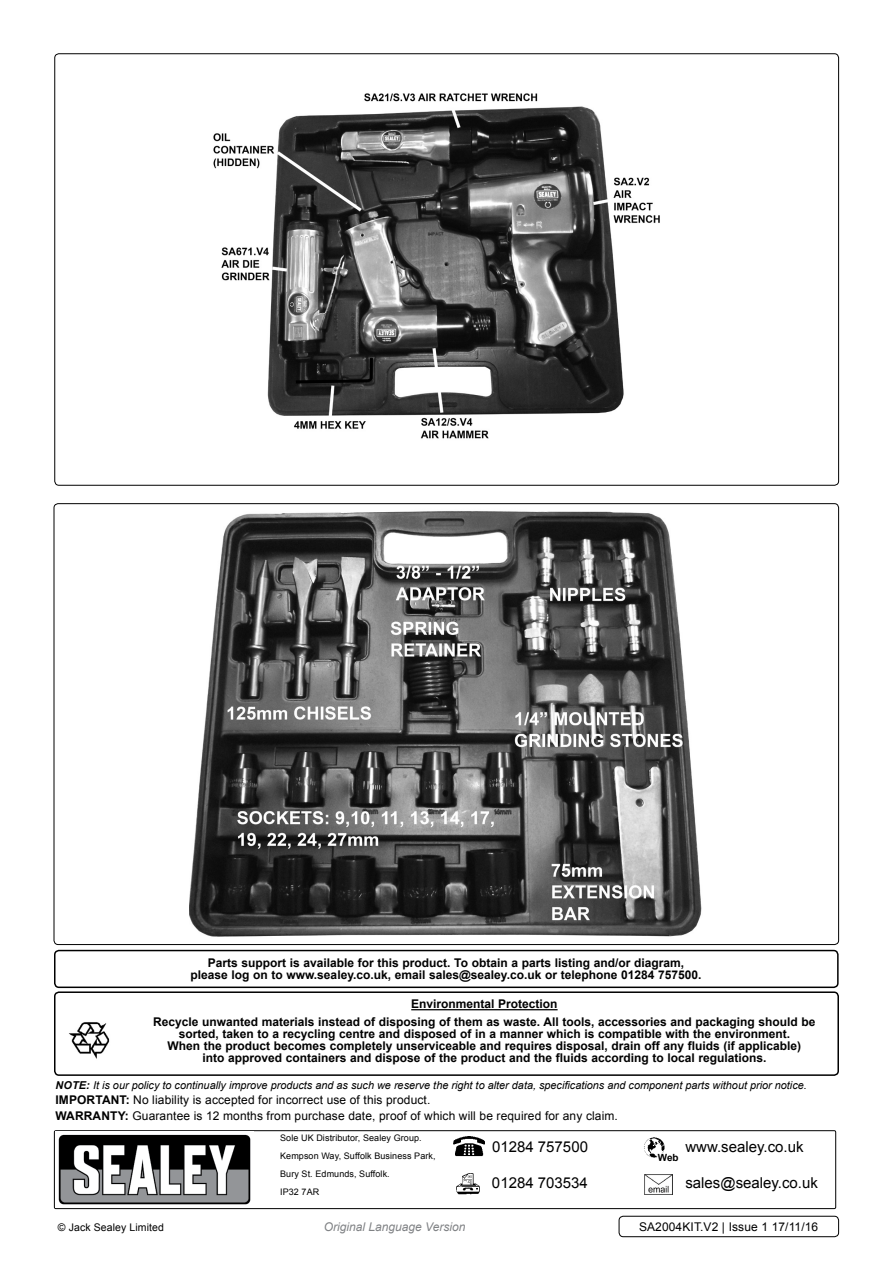
<style>
.page{position:relative;width:893px;height:1263px;background:#fff}
.page>*{position:absolute;margin:0;border:0;box-sizing:border-box;transform-origin:0 0}
.t1{font:15px "Arial";color:#000}
.t2{font:700 12px/12px "Arial";color:#000;text-align:center}
.t3{font:12px "Arial";letter-spacing:.01em;color:#000}
.t4{font:italic 12px "Arial";color:#808285}
.t5{font:italic 10.8px "Arial";color:#000}
.t6{font:10.5px "Arial";letter-spacing:.01em;color:#000}
.t7{font:700 9.9px "Arial";color:#000}
.t8{font:9px/18px "Arial";letter-spacing:.01em;color:#000}
.s1{font-weight:700}
</style>
<div class="page">
<div style="left:54px;top:1130px;width:782px;height:79px;border:1px solid #000;border-radius:2px"></div>
<img style="left:58px;top:1134px;width:193px;height:71px">
<img style="left:644px;top:1137px;width:21px;height:21px">
<div style="left:658px;top:1154px;width:21px;height:7px;background:#fff"></div>
<img style="left:456px;top:1173px;width:24px;height:21px">
<img style="left:453px;top:1136px;width:31px;height:21px">
<img style="left:645px;top:1175px;width:28px;height:19px">
<div style="left:54px;top:991px;width:785px;height:85px;border:2px solid #000;border-radius:4px"></div>
<img style="left:69px;top:1022px;width:41px;height:37px">
<hr style="left:411px;top:1009px;width:147px;height:1px;background:#000">
<div style="left:619px;top:1216px;width:220px;height:21px;border:1px solid #000;border-radius:4px"></div>
<img style="left:190px;top:511px;width:512px;height:426px">
<img style="left:213px;top:93px;width:447px;height:346px">
<div style="left:54px;top:950px;width:785px;height:38px;border:2px solid #000;border-radius:4px"></div>
<p class="t2" style="left:190px;top:957px;width:513px">Parts support is available for this product. To obtain a parts listing and/or diagram, please log on to www.sealey.co.uk, email sales@sealey.co.uk or telephone 01284 757500.</p>
<p class="t2" style="left:153px;top:995px;width:664px;line-height:18px">Environmental Protection<br>Recycle unwanted materials instead of disposing of them as waste. All tools, accessories and packaging should be</p>
<p class="t2" style="left:168px;top:1028px;width:635px">sorted, taken to a recycling centre and disposed of in a manner which is compatible with the environment.<br>When the product becomes completely unserviceable and requires disposal, drain off any fluids (if applicable) into approved containers and dispose of the product and the fluids according to local regulations.</p>
<p class="t5" style="left:56px;top:1078px;width:753px"><span class="s1">NOTE:</span> It is our policy to continually improve products and as such we reserve the right to alter data, specifications and component parts without prior notice.</p>
<p class="t2" style="left:56px;top:1094px;width:23px">IMPORTA</p>
<p class="t3" style="left:111px;top:1092px;width:321px"><span class="s1">NT:</span> No liability is accepted for incorrect use of this product.</p>
<p class="t2" style="left:56px;top:1110px;width:21px">WARRA</p>
<p class="t3" style="left:101px;top:1108px;width:518px"><span class="s1">NTY:</span> Guarantee is 12 months from purchase date, proof of which will be required for any claim.</p>
<p class="t8" style="left:280px;top:1129px;width:157px">Sole U K Distributor, Sealey Group. kempson Way, Suffolk Business Park,<br>Bury St. Edmunds, Suffolk.<br>I P32 7AR</p>
<p class="t1" style="left:685px;top:1137px;width:120px">www.sealey.co.uk</p>
<p class="t1" style="left:492px;top:1137px;width:97px">01284 757500</p>
<p class="t1" style="left:492px;top:1173px;width:97px">01284 703534</p>
<p class="t7" style="left:658px;top:1151px;width:22px">Web</p>
<p class="t1" style="left:685px;top:1173px;width:134px">sales@sealey.co.uk</p>
<p class="t6" style="left:58px;top:1220px;width:108px">© Jack Sealey Limited</p>
<p class="t4" style="left:324px;top:1219px;width:143px">Original Language Version</p>
<p class="t3" style="left:639px;top:1219px;width:181px">SA2004KIT.V2 | Issue 1 17/11/16</p>
</div>
